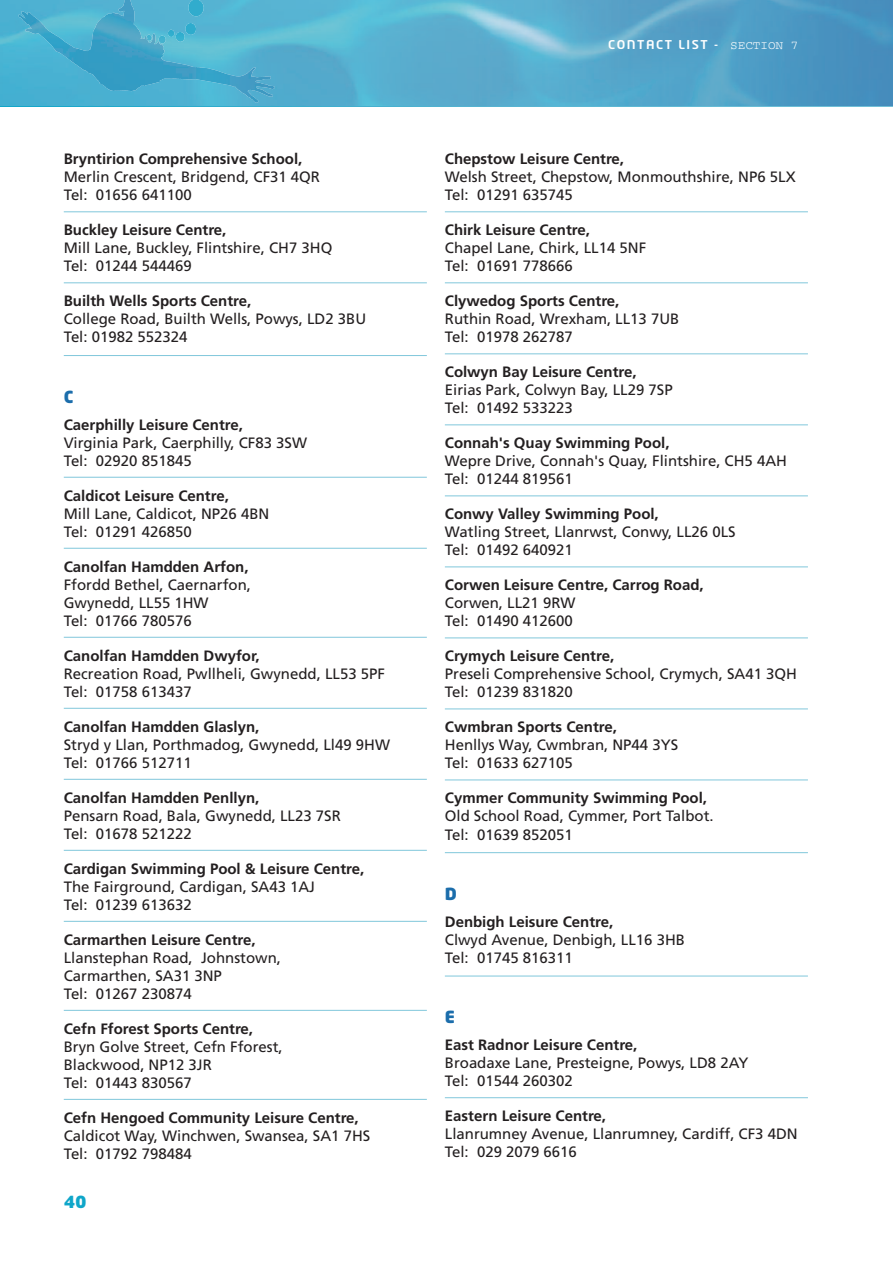
<style>
.page{position:relative;width:893px;height:1263px;background:#fff}
.page>*{position:absolute;margin:0;border:0;box-sizing:border-box;transform-origin:0 0}
.t1{font:900 16.5px "Neo Tech";color:#1b6dab;scale:1.05 1}
.t2{font:900 16.5px "Neo Tech";color:#0fa6c9;scale:1.05 1}
.t3{font:15px/18px "Frutiger";color:#231f20}
.t4{font:700 15px "Frutiger";color:#231f20}
.t5{font:500 12px "Neo Tech";letter-spacing:.125em;color:#fff;scale:1.05 1}
.s1{font-family:"Courier";font-weight:400}
</style>
<div class="page">
<hr style="left:64px;top:211px;width:363px;height:1px;background:#81c7db">
<hr style="left:64px;top:282px;width:363px;height:1px;background:#81c7db">
<hr style="left:64px;top:355px;width:363px;height:1px;background:#81c7db">
<hr style="left:64px;top:477px;width:363px;height:1px;background:#81c7db">
<hr style="left:64px;top:548px;width:363px;height:1px;background:#81c7db">
<hr style="left:64px;top:637px;width:363px;height:1px;background:#81c7db">
<hr style="left:64px;top:708px;width:363px;height:1px;background:#81c7db">
<hr style="left:64px;top:779px;width:363px;height:1px;background:#81c7db">
<hr style="left:64px;top:850px;width:363px;height:1px;background:#81c7db">
<hr style="left:64px;top:921px;width:363px;height:1px;background:#81c7db">
<hr style="left:64px;top:1010px;width:363px;height:1px;background:#81c7db">
<hr style="left:64px;top:1099px;width:363px;height:1px;background:#81c7db">
<hr style="left:445px;top:211px;width:363px;height:1px;background:#81c7db">
<hr style="left:445px;top:282px;width:363px;height:1px;background:#81c7db">
<hr style="left:445px;top:353px;width:363px;height:1px;background:#81c7db">
<hr style="left:445px;top:424px;width:363px;height:1px;background:#81c7db">
<hr style="left:445px;top:495px;width:363px;height:1px;background:#81c7db">
<hr style="left:445px;top:566px;width:363px;height:1px;background:#81c7db">
<hr style="left:445px;top:637px;width:363px;height:1px;background:#81c7db">
<hr style="left:445px;top:708px;width:363px;height:1px;background:#81c7db">
<hr style="left:445px;top:779px;width:363px;height:1px;background:#81c7db">
<hr style="left:445px;top:852px;width:363px;height:1px;background:#81c7db">
<hr style="left:445px;top:976px;width:363px;height:1px;background:#81c7db">
<hr style="left:445px;top:1097px;width:363px;height:1px;background:#81c7db">
<img style="left:96px;top:0;width:372px;height:106px">
<img style="left:180px;top:79px;width:76px;height:24px">
<svg style="left:0;top:0;width:96px;height:107px;background:#49b1d1"></svg>
<svg style="left:146px;top:35px;width:6px;height:6px"></svg>
<svg style="left:158px;top:23px;width:39px;height:20px"></svg>
<img style="left:188px;top:0;width:16px;height:16px">
<img style="left:468px;top:0;width:425px;height:106px">
<p class="t4" style="left:64px;top:153px;width:240px">Bryntirion Comprehensive School,</p>
<p class="t3" style="left:64px;top:169px;width:258px">Merlin Crescent, Bridgend, CF31 4QR<br>Tel: 01656 641100</p>
<p class="t4" style="left:64px;top:224px;width:164px">Buckley Leisure Centre,</p>
<p class="t3" style="left:64px;top:240px;width:270px">Mill Lane, Buckley, Flintshire, CH7 3HQ<br>Tel: 01244 544469</p>
<p class="t4" style="left:64px;top:295px;width:189px">Builth Wells Sports Centre,</p>
<p class="t3" style="left:64px;top:311px;width:304px">College Road, Builth Wells, Powys, LD2 3BU<br>Tel: 01982 552324</p>
<p class="t1" style="left:64px;top:390px;width:11px">C</p>
<p class="t4" style="left:64px;top:418px;width:181px">Caerphilly Leisure Centre,</p>
<p class="t3" style="left:64px;top:435px;width:245px">Virginia Park, Caerphilly, CF83 3SW<br>Tel: 02920 851845</p>
<p class="t4" style="left:64px;top:489px;width:167px">Caldicot Leisure Centre,</p>
<p class="t3" style="left:64px;top:506px;width:207px">Mill Lane, Caldicot, NP26 4BN<br>Tel: 01291 426850</p>
<p class="t4" style="left:64px;top:560px;width:186px">Canolfan Hamdden Arfon,</p>
<p class="t3" style="left:64px;top:577px;width:189px">Ffordd Bethel, Caernarfon,<br>Gwynedd, LL55 1HW<br>Tel: 01766 780576</p>
<p class="t4" style="left:64px;top:649px;width:197px">Canolfan Hamdden Dwyfor,</p>
<p class="t3" style="left:64px;top:666px;width:323px">Recreation Road, Pwllheli, Gwynedd, LL53 5PF<br>Tel: 01758 613437</p>
<p class="t4" style="left:64px;top:720px;width:197px">Canolfan Hamdden Glaslyn,</p>
<p class="t3" style="left:64px;top:737px;width:328px">Stryd y Llan, Porthmadog, Gwynedd, Ll49 9HW<br>Tel: 01766 512711</p>
<p class="t4" style="left:64px;top:791px;width:197px">Canolfan Hamdden Penllyn,</p>
<p class="t3" style="left:64px;top:808px;width:279px">Pensarn Road, Bala, Gwynedd, LL23 7SR<br>Tel: 01678 521222</p>
<p class="t4" style="left:64px;top:862px;width:302px">Cardigan Swimming Pool &amp; Leisure Centre,</p>
<p class="t3" style="left:64px;top:879px;width:253px">The Fairground, Cardigan, SA43 1AJ<br>Tel: 01239 613632</p>
<p class="t4" style="left:64px;top:934px;width:193px">Carmarthen Leisure Centre,</p>
<p class="t3" style="left:64px;top:950px;width:219px">Llanstephan Road, Johnstown,<br>Carmarthen, SA31 3NP<br>Tel: 01267 230874</p>
<p class="t4" style="left:64px;top:1023px;width:191px">Cefn Fforest Sports Centre,</p>
<p class="t3" style="left:64px;top:1039px;width:220px">Bryn Golve Street, Cefn Fforest,<br>Blackwood, NP12 3JR<br>Tel: 01443 830567</p>
<p class="t4" style="left:64px;top:1112px;width:296px">Cefn Hengoed Community Leisure Centre,</p>
<p class="t3" style="left:64px;top:1128px;width:308px">Caldicot Way, Winchwen, Swansea, SA1 7HS<br>Tel: 01792 798484</p>
<p class="t2" style="left:64px;top:1195px;width:23px">40</p>
<p class="t5" style="left:608px;top:40px;width:183px">CONTACT LIST - <span class="s1">SECTION 7</span></p>
<p class="t4" style="left:445px;top:153px;width:181px">Chepstow Leisure Centre,</p>
<p class="t3" style="left:445px;top:169px;width:352px">Welsh Street, Chepstow, Monmouthshire, NP6 5LX<br>Tel: 01291 635745</p>
<p class="t4" style="left:445px;top:224px;width:147px">Chirk Leisure Centre,</p>
<p class="t3" style="left:445px;top:240px;width:203px">Chapel Lane, Chirk, LL14 5NF<br>Tel: 01691 778666</p>
<p class="t4" style="left:445px;top:295px;width:176px">Clywedog Sports Centre,</p>
<p class="t3" style="left:445px;top:311px;width:236px">Ruthin Road, Wrexham, LL13 7UB<br>Tel: 01978 262787</p>
<p class="t4" style="left:445px;top:366px;width:193px">Colwyn Bay Leisure Centre,</p>
<p class="t3" style="left:445px;top:382px;width:229px">Eirias Park, Colwyn Bay, LL29 7SP<br>Tel: 01492 533223</p>
<p class="t4" style="left:445px;top:437px;width:226px">Connah's Quay Swimming Pool,</p>
<p class="t3" style="left:445px;top:453px;width:344px">Wepre Drive, Connah's Quay, Flintshire, CH5 4AH<br>Tel: 01244 819561</p>
<p class="t4" style="left:445px;top:508px;width:215px">Conwy Valley Swimming Pool,</p>
<p class="t3" style="left:445px;top:524px;width:292px">Watling Street, Llanrwst, Conwy, LL26 0LS<br>Tel: 01492 640921</p>
<p class="t4" style="left:445px;top:579px;width:260px">Corwen Leisure Centre, Carrog Road,</p>
<p class="t3" style="left:445px;top:595px;width:132px">Corwen, LL21 9RW<br>Tel: 01490 412600</p>
<p class="t4" style="left:445px;top:650px;width:171px">Crymych Leisure Centre,</p>
<p class="t3" style="left:445px;top:666px;width:354px">Preseli Comprehensive School, Crymych, SA41 3QH<br>Tel: 01239 831820</p>
<p class="t4" style="left:445px;top:721px;width:174px">Cwmbran Sports Centre,</p>
<p class="t3" style="left:445px;top:737px;width:235px">Henllys Way, Cwmbran, NP44 3YS<br>Tel: 01633 627105</p>
<p class="t4" style="left:445px;top:792px;width:264px">Cymmer Community Swimming Pool,</p>
<p class="t3" style="left:445px;top:808px;width:270px">Old School Road, Cymmer, Port Talbot.<br>Tel: 01639 852051</p>
<p class="t1" style="left:445px;top:887px;width:13px">D</p>
<p class="t4" style="left:445px;top:916px;width:170px">Denbigh Leisure Centre,</p>
<p class="t3" style="left:445px;top:932px;width:242px">Clwyd Avenue, Denbigh, LL16 3HB<br>Tel: 01745 816311</p>
<p class="t1" style="left:445px;top:1011px;width:11px">E</p>
<p class="t4" style="left:445px;top:1039px;width:194px">East Radnor Leisure Centre,</p>
<p class="t3" style="left:445px;top:1055px;width:305px">Broadaxe Lane, Presteigne, Powys, LD8 2AY<br>Tel: 01544 260302</p>
<p class="t4" style="left:445px;top:1110px;width:163px">Eastern Leisure Centre,</p>
<p class="t3" style="left:445px;top:1126px;width:354px">Llanrumney Avenue, Llanrumney, Cardiff, CF3 4DN<br>Tel: 029 2079 6616</p>
</div>
